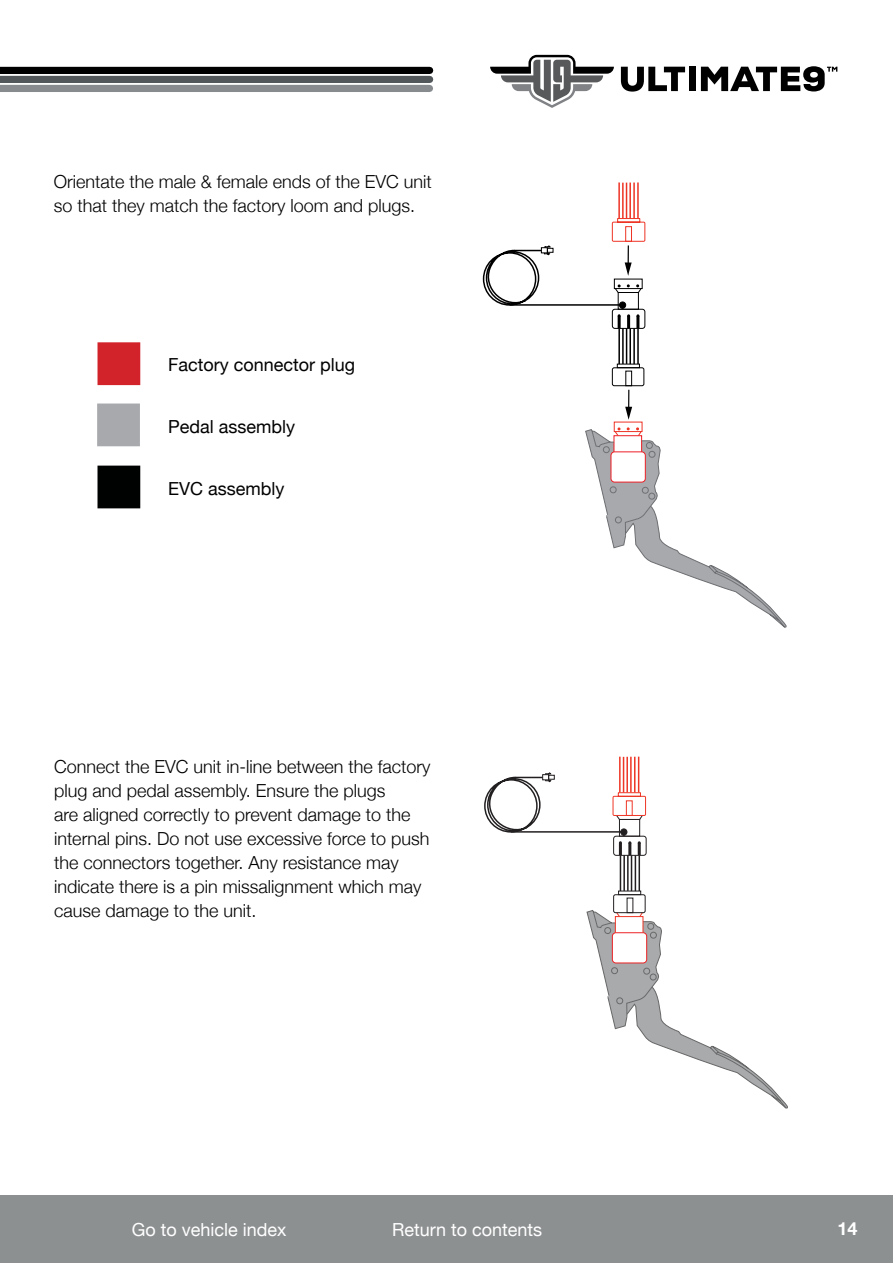
<style>
.page{position:relative;width:893px;height:1263px;background:#fff}
.page>*{position:absolute;margin:0;border:0;box-sizing:border-box;transform-origin:0 0}
.t1{font:300 18px/24px "Helvetica Neue";color:#000}
.t2{font:18px "Helvetica Neue";color:#000}
.t3{font:18px "Helvetica Neue";color:#fff}
.t4{font:700 18px "Helvetica Neue";color:#fff}
</style>
<div class="page">
<div style="left:0;top:1196px;width:893px;height:67px;background:#8d9091"></div>
<div style="left:0;top:67px;width:430px;height:7px;background:#000"></div>
<div style="left:0;top:85px;width:429px;height:7px;background:#878b8d"></div>
<div style="left:0;top:76px;width:430px;height:7px;background:#52575a"></div>
<svg style="left:490px;top:55px;width:124px;height:53px"></svg>
<svg style="left:621px;top:67px;width:64px;height:25px"></svg>
<div style="left:689px;top:67px;width:7px;height:24px;background:#000"></div>
<svg style="left:701px;top:66px;width:136px;height:25px"></svg>
<div style="left:98px;top:342px;width:42px;height:43px;background:#d2232a"></div>
<div style="left:98px;top:466px;width:42px;height:42px;background:#000101"></div>
<div style="left:97px;top:403px;width:43px;height:43px;background:#a7a9ac;border:4px solid #a7a9ac"></div>
<svg style="left:625px;top:390px;width:7px;height:30px"></svg>
<svg style="left:585px;top:427px;width:201px;height:200px"></svg>
<div style="left:618px;top:292px;width:21px;height:18px;border:1px solid #000"></div>
<hr style="left:510px;top:304px;width:113px;height:2px;background:#000">
<div style="left:614px;top:279px;width:28px;height:10px;border:1px solid #000"></div>
<svg style="left:483px;top:245px;width:70px;height:61px"></svg>
<svg style="left:614px;top:284px;width:7px;height:9px"></svg>
<svg style="left:636px;top:284px;width:6px;height:9px"></svg>
<div style="left:625px;top:371px;width:7px;height:15px;border:1px solid #000"></div>
<div style="left:612px;top:367px;width:32px;height:19px;border:1px solid #000;border-radius:2px"></div>
<svg style="left:612px;top:301px;width:33px;height:28px"></svg>
<hr style="left:629px;top:328px;width:2px;height:36px;background:#000">
<hr style="left:626px;top:328px;width:1px;height:36px;background:#000">
<hr style="left:622px;top:328px;width:2px;height:36px;background:#000">
<hr style="left:618px;top:328px;width:2px;height:36px;background:#000">
<hr style="left:637px;top:328px;width:2px;height:36px;background:#000">
<hr style="left:633px;top:328px;width:2px;height:36px;background:#000">
<div style="left:617px;top:364px;width:23px;height:4px;border:1px solid #000"></div>
<svg style="left:612px;top:218px;width:33px;height:57px"></svg>
<hr style="left:629px;top:183px;width:2px;height:35px;background:#ee3425">
<hr style="left:626px;top:183px;width:1px;height:35px;background:#ee3425">
<hr style="left:622px;top:183px;width:2px;height:35px;background:#ee3425">
<hr style="left:618px;top:182px;width:2px;height:36px;background:#ee3425">
<hr style="left:637px;top:182px;width:2px;height:36px;background:#ee3425">
<hr style="left:633px;top:183px;width:2px;height:35px;background:#ee3425">
<div style="left:625px;top:226px;width:7px;height:16px;border:1px solid #ee3425"></div>
<svg style="left:586px;top:910px;width:202px;height:198px"></svg>
<div style="left:619px;top:819px;width:21px;height:17px;border:1px solid #231f20"></div>
<hr style="left:511px;top:831px;width:113px;height:2px;background:#231f20">
<svg style="left:484px;top:772px;width:71px;height:61px"></svg>
<div style="left:613px;top:894px;width:32px;height:19px;border:1px solid #231f20;border-radius:2px"></div>
<svg style="left:613px;top:828px;width:34px;height:28px"></svg>
<hr style="left:631px;top:855px;width:1px;height:36px;background:#231f20">
<hr style="left:627px;top:855px;width:2px;height:36px;background:#231f20">
<hr style="left:623px;top:855px;width:2px;height:36px;background:#231f20">
<hr style="left:620px;top:855px;width:1px;height:36px;background:#231f20">
<hr style="left:638px;top:855px;width:2px;height:36px;background:#231f20">
<hr style="left:635px;top:855px;width:1px;height:36px;background:#231f20">
<div style="left:618px;top:891px;width:23px;height:4px;border:1px solid #231f20"></div>
<svg style="left:612px;top:792px;width:34px;height:28px"></svg>
<hr style="left:630px;top:757px;width:2px;height:35px;background:#ee3626">
<hr style="left:626px;top:757px;width:2px;height:35px;background:#ee3626">
<hr style="left:623px;top:757px;width:1px;height:35px;background:#ee3626">
<hr style="left:619px;top:757px;width:2px;height:35px;background:#ee3626">
<hr style="left:638px;top:757px;width:1px;height:35px;background:#ee3626">
<hr style="left:634px;top:757px;width:1px;height:35px;background:#ee3626">
<div style="left:626px;top:800px;width:6px;height:16px;border:1px solid #ee3626"></div>
<p class="t1" style="left:54px;top:168px;width:380px">Orientate the male &amp; female ends of the EVC unit so that they match the factory loom and plugs.</p>
<p class="t2" style="left:168px;top:351px;width:189px">Factory connector plug</p>
<p class="t2" style="left:168px;top:414px;width:129px">Pedal assembly</p>
<p class="t2" style="left:168px;top:475px;width:118px">EVC assembly</p>
<p class="t1" style="left:54px;top:753px;width:378px">Connect the EVC unit in-line between the factory plug and pedal assembly. Ensure the plugs<br>are aligned correctly to prevent damage to the internal pins. Do not use excessive force to push the connectors together. Any resistance may indicate there is a pin missalignment which may cause damage to the unit.</p>
<p class="t3" style="left:132px;top:1217px;width:156px">Go to vehicle index</p>
<p class="t3" style="left:392px;top:1217px;width:152px">Return to contents</p>
<p class="t4" style="left:837px;top:1214px;width:22px">14</p>
</div>
